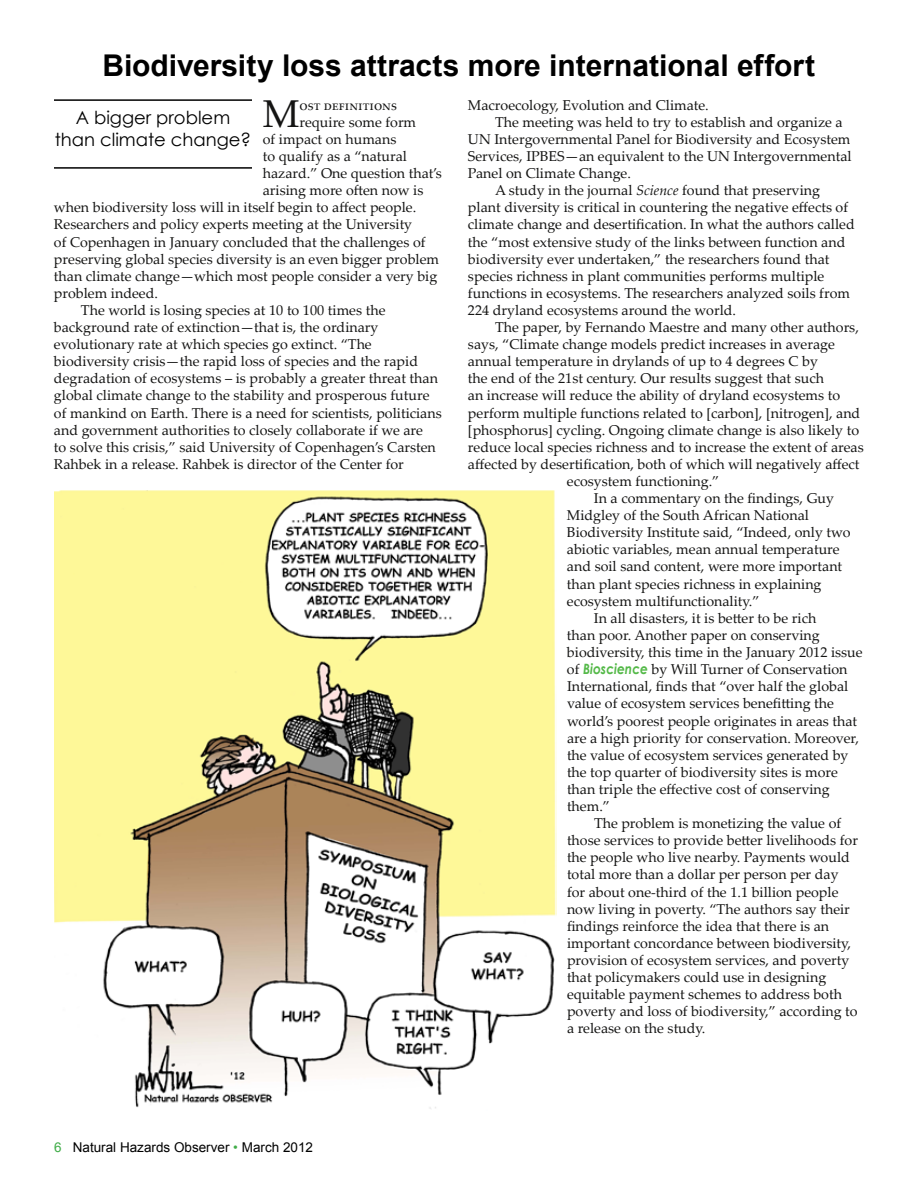
<style>
.page{position:relative;width:918px;height:1188px;background:#fff}
.page>*{position:absolute;margin:0;border:0;box-sizing:border-box;transform-origin:0 0}
.t1{font:38.85px "Palatino Linotype";color:#141413}
.t2{font:700 30px "Arial";color:#000}
.t3{font:18px/21.6px "Century Gothic";color:#000;text-align:center}
.t4{font:14.25px "Palatino Linotype";color:#141413}
.t5{font:13.5px "Arial";color:#000}
.s1{font-style:italic}
.s2{font-family:"Century Gothic";font-weight:700;font-style:italic;color:#54b948}
.s3{color:#41ad49}
</style>
<div class="page">
<img style="left:54px;top:490px;width:502px;height:619px">
<hr style="left:54px;top:99px;width:198px;height:2px;background:#000">
<hr style="left:54px;top:167px;width:198px;height:2px;background:#000">
<h2 class="t2" style="left:103px;top:46px;width:714px">Biodiversity loss attracts more international effort</h2>
<p class="t3" style="left:55px;top:107px;width:198px">A bigger problem than climate change?</p>
<h1 class="t1" style="left:263px;top:86px;width:38px">M</h1>
<p class="t4" style="left:300px;top:95px;width:99px">ost definitions</p>
<p class="t4" style="left:300px;top:112px;width:118px">require some form</p>
<p class="t4" style="left:263px;top:129px;width:135px">of impact on humans</p>
<p class="t4" style="left:263px;top:146px;width:146px">to qualify as a “natural</p>
<p class="t4" style="left:263px;top:163px;width:181px">hazard.” One question that’s</p>
<p class="t4" style="left:263px;top:180px;width:162px">arising more often now is</p>
<p class="t4" style="left:54px;top:197px;width:364px">when biodiversity loss will in itself begin to affect people.</p>
<p class="t4" style="left:54px;top:215px;width:360px">Researchers and policy experts meeting at the University</p>
<p class="t4" style="left:54px;top:232px;width:373px">of Copenhagen in January concluded that the challenges of</p>
<p class="t4" style="left:54px;top:249px;width:387px">preserving global species diversity is an even bigger problem</p>
<p class="t4" style="left:54px;top:266px;width:385px">than climate change—which most people consider a very big</p>
<p class="t4" style="left:54px;top:283px;width:106px">problem indeed.</p>
<p class="t4" style="left:81px;top:300px;width:306px">The world is losing species at 10 to 100 times the</p>
<p class="t4" style="left:54px;top:317px;width:326px">background rate of extinction—that is, the ordinary</p>
<p class="t4" style="left:54px;top:334px;width:319px">evolutionary rate at which species go extinct. “The</p>
<p class="t4" style="left:54px;top:351px;width:366px">biodiversity crisis—the rapid loss of species and the rapid</p>
<p class="t4" style="left:54px;top:368px;width:386px">degradation of ecosystems – is probably a greater threat than</p>
<p class="t4" style="left:54px;top:386px;width:377px">global climate change to the stability and prosperous future</p>
<p class="t4" style="left:54px;top:403px;width:389px">of mankind on Earth. There is a need for scientists, politicians</p>
<p class="t4" style="left:54px;top:420px;width:371px">and government authorities to closely collaborate if we are</p>
<p class="t4" style="left:54px;top:437px;width:383px">to solve this crisis,” said University of Copenhagen’s Carsten</p>
<p class="t4" style="left:54px;top:454px;width:351px">Rahbek in a release. Rahbek is director of the Center for</p>
<p class="t4" style="left:468px;top:95px;width:242px">Macroecology, Evolution and Climate.</p>
<p class="t4" style="left:495px;top:112px;width:349px">The meeting was held to try to establish and organize a</p>
<p class="t4" style="left:468px;top:129px;width:384px">UN Intergovernmental Panel for Biodiversity and Ecosystem</p>
<p class="t4" style="left:468px;top:146px;width:385px">Services, IPBES—an equivalent to the UN Intergovernmental</p>
<p class="t4" style="left:468px;top:163px;width:165px">Panel on Climate Change.</p>
<p class="t4" style="left:495px;top:180px;width:327px">A study in the journal <span class="s1">Science</span> found that preserving</p>
<p class="t4" style="left:468px;top:197px;width:382px">plant diversity is critical in countering the negative effects of</p>
<p class="t4" style="left:468px;top:215px;width:388px">climate change and desertification. In what the authors called</p>
<p class="t4" style="left:468px;top:232px;width:379px">the “most extensive study of the links between function and</p>
<p class="t4" style="left:468px;top:249px;width:363px">biodiversity ever undertaken,” the researchers found that</p>
<p class="t4" style="left:468px;top:266px;width:358px">species richness in plant communities performs multiple</p>
<p class="t4" style="left:468px;top:283px;width:384px">functions in ecosystems. The researchers analyzed soils from</p>
<p class="t4" style="left:468px;top:300px;width:270px">224 dryland ecosystems around the world.</p>
<p class="t4" style="left:495px;top:317px;width:365px">The paper, by Fernando Maestre and many other authors,</p>
<p class="t4" style="left:468px;top:334px;width:368px">says, “Climate change models predict increases in average</p>
<p class="t4" style="left:468px;top:351px;width:352px">annual temperature in drylands of up to 4 degrees C by</p>
<p class="t4" style="left:468px;top:368px;width:357px">the end of the 21st century. Our results suggest that such</p>
<p class="t4" style="left:468px;top:386px;width:374px">an increase will reduce the ability of dryland ecosystems to</p>
<p class="t4" style="left:468px;top:403px;width:394px">perform multiple functions related to [carbon], [nitrogen], and</p>
<p class="t4" style="left:468px;top:420px;width:393px">[phosphorus] cycling. Ongoing climate change is also likely to</p>
<p class="t4" style="left:468px;top:437px;width:397px">reduce local species richness and to increase the extent of areas</p>
<p class="t4" style="left:468px;top:454px;width:393px">affected by desertification, both of which will negatively affect</p>
<p class="t4" style="left:567px;top:471px;width:154px">ecosystem functioning.”</p>
<p class="t4" style="left:594px;top:488px;width:242px">In a commentary on the findings, Guy</p>
<p class="t4" style="left:567px;top:505px;width:243px">Midgley of the South African National</p>
<p class="t4" style="left:567px;top:522px;width:285px">Biodiversity Institute said, “Indeed, only two</p>
<p class="t4" style="left:567px;top:539px;width:274px">abiotic variables, mean annual temperature</p>
<p class="t4" style="left:567px;top:557px;width:277px">and soil sand content, were more important</p>
<p class="t4" style="left:567px;top:574px;width:256px">than plant species richness in explaining</p>
<p class="t4" style="left:567px;top:591px;width:194px">ecosystem multifunctionality.”</p>
<p class="t4" style="left:594px;top:608px;width:224px">In all disasters, it is better to be rich</p>
<p class="t4" style="left:567px;top:625px;width:254px">than poor. Another paper on conserving</p>
<p class="t4" style="left:567px;top:642px;width:297px">biodiversity, this time in the January 2012 issue</p>
<p class="t4" style="left:567px;top:659px;width:282px">of <span class="s2">Bioscience</span> by Will Turner of Conservation</p>
<p class="t4" style="left:567px;top:676px;width:283px">International, finds that “over half the global</p>
<p class="t4" style="left:567px;top:693px;width:269px">value of ecosystem services benefitting the</p>
<p class="t4" style="left:567px;top:711px;width:292px">world’s poorest people originates in areas that</p>
<p class="t4" style="left:567px;top:728px;width:294px">are a high priority for conservation. Moreover,</p>
<p class="t4" style="left:567px;top:745px;width:283px">the value of ecosystem services generated by</p>
<p class="t4" style="left:567px;top:762px;width:273px">the top quarter of biodiversity sites is more</p>
<p class="t4" style="left:567px;top:779px;width:264px">than triple the effective cost of conserving</p>
<p class="t4" style="left:567px;top:796px;width:45px">them.”</p>
<p class="t4" style="left:594px;top:813px;width:249px">The problem is monetizing the value of</p>
<p class="t4" style="left:567px;top:830px;width:292px">those services to provide better livelihoods for</p>
<p class="t4" style="left:567px;top:847px;width:284px">the people who live nearby. Payments would</p>
<p class="t4" style="left:567px;top:864px;width:273px">total more than a dollar per person per day</p>
<p class="t4" style="left:567px;top:882px;width:273px">for about one-third of the 1.1 billion people</p>
<p class="t4" style="left:567px;top:899px;width:284px">now living in poverty. “The authors say their</p>
<p class="t4" style="left:567px;top:916px;width:264px">findings reinforce the idea that there is an</p>
<p class="t4" style="left:567px;top:933px;width:286px">important concordance between biodiversity,</p>
<p class="t4" style="left:567px;top:950px;width:284px">provision of ecosystem services, and poverty</p>
<p class="t4" style="left:567px;top:967px;width:261px">that policymakers could use in designing</p>
<p class="t4" style="left:567px;top:984px;width:276px">equitable payment schemes to address both</p>
<p class="t4" style="left:567px;top:1001px;width:292px">poverty and loss of biodiversity,” according to</p>
<p class="t4" style="left:567px;top:1018px;width:140px">a release on the study.</p>
<p class="t5" style="left:54px;top:1139px;width:261px"><span class="s3">6</span> Natural Hazards Observer <span class="s3">•</span> March 2012</p>
</div>
